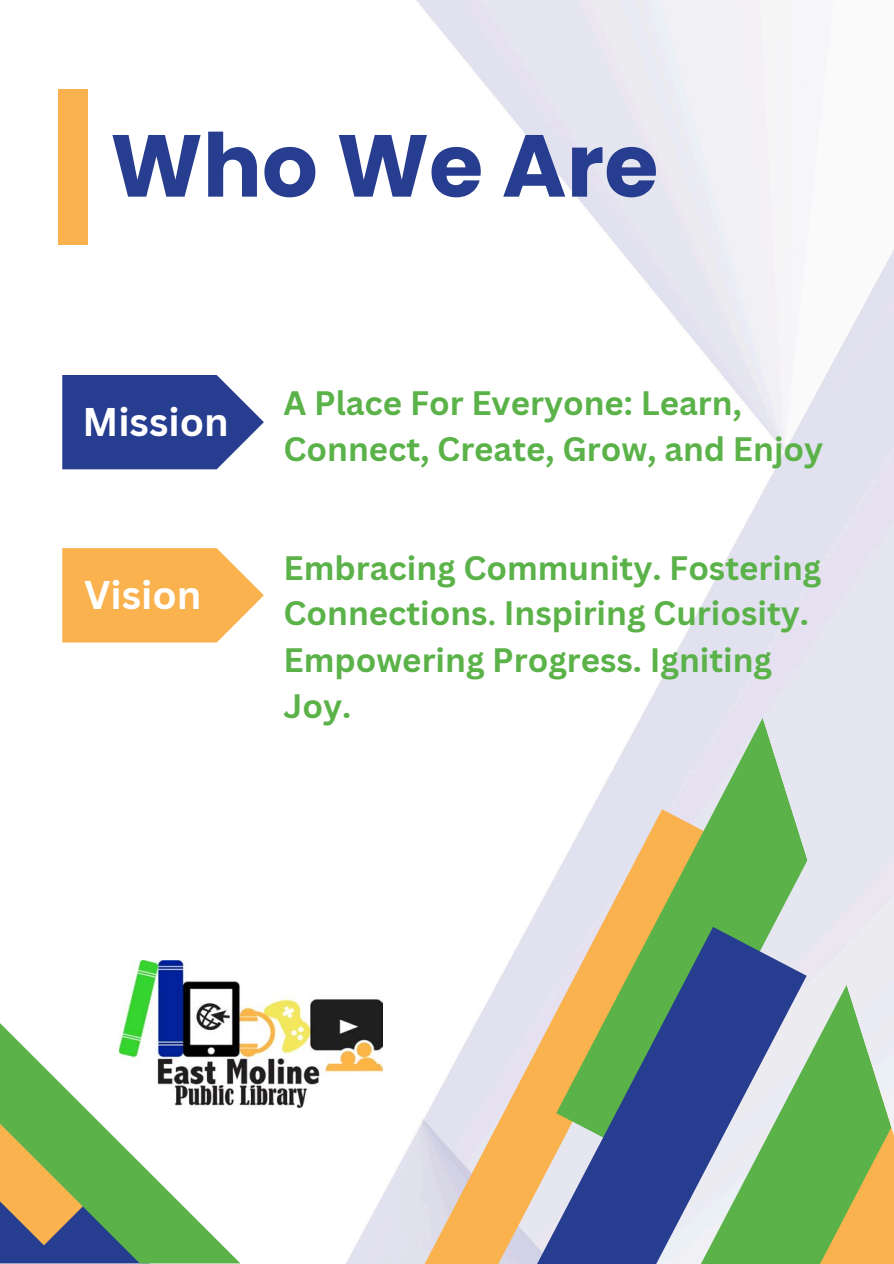
<style>
.page{position:relative;width:894px;height:1264px;background:#fff}
.page>*{position:absolute;margin:0;border:0;box-sizing:border-box;transform-origin:0 0}
.t1{font:700 87.9px "Poppins";color:#273d8f}
.t2{font:700 39px "Canva Sans";color:#fff}
.t3{font:700 33px/46.2px "Canva Sans";color:#5ab249}
.s1{font-family:"Minion Pro"}
</style>
<div class="page">
<img style="left:58px;top:0;width:835px;height:904px">
<div style="left:58px;top:89px;width:30px;height:155px;background:#f9b24e"></div>
<svg style="left:0;top:1023px;width:137px;height:240px"></svg>
<svg style="left:137px;top:795px;width:324px;height:468px"></svg>
<svg style="left:461px;top:717px;width:418px;height:187px"></svg>
<svg style="left:310px;top:904px;width:583px;height:359px"></svg>
<img style="left:119px;top:960px;width:263px;height:147px">
<svg style="left:62px;top:375px;width:202px;height:94px;background:#40539c"></svg>
<svg style="left:62px;top:548px;width:202px;height:94px;background:#f9bb62"></svg>
<p class="t1" style="left:110px;top:104px;width:549px">Who We Are</p>
<h2 class="t2" style="left:82px;top:394px;width:148px">Mission</h2>
<p class="t2" style="left:84px;top:567px;width:119px">Vision</p>
<p class="t3" style="left:283px;top:379px;width:541px">A Place For Everyone: Learn,<br>Connect, Create, Grow, and Enjoy</p>
<p class="t3" style="left:283px;top:543px;width:539px">Embracing Community. Fostering<br>Connections<span class="s1">.</span> Inspiring Curiosity.<br>Empowering Progress. Igniting<br>Joy.</p>
</div>
